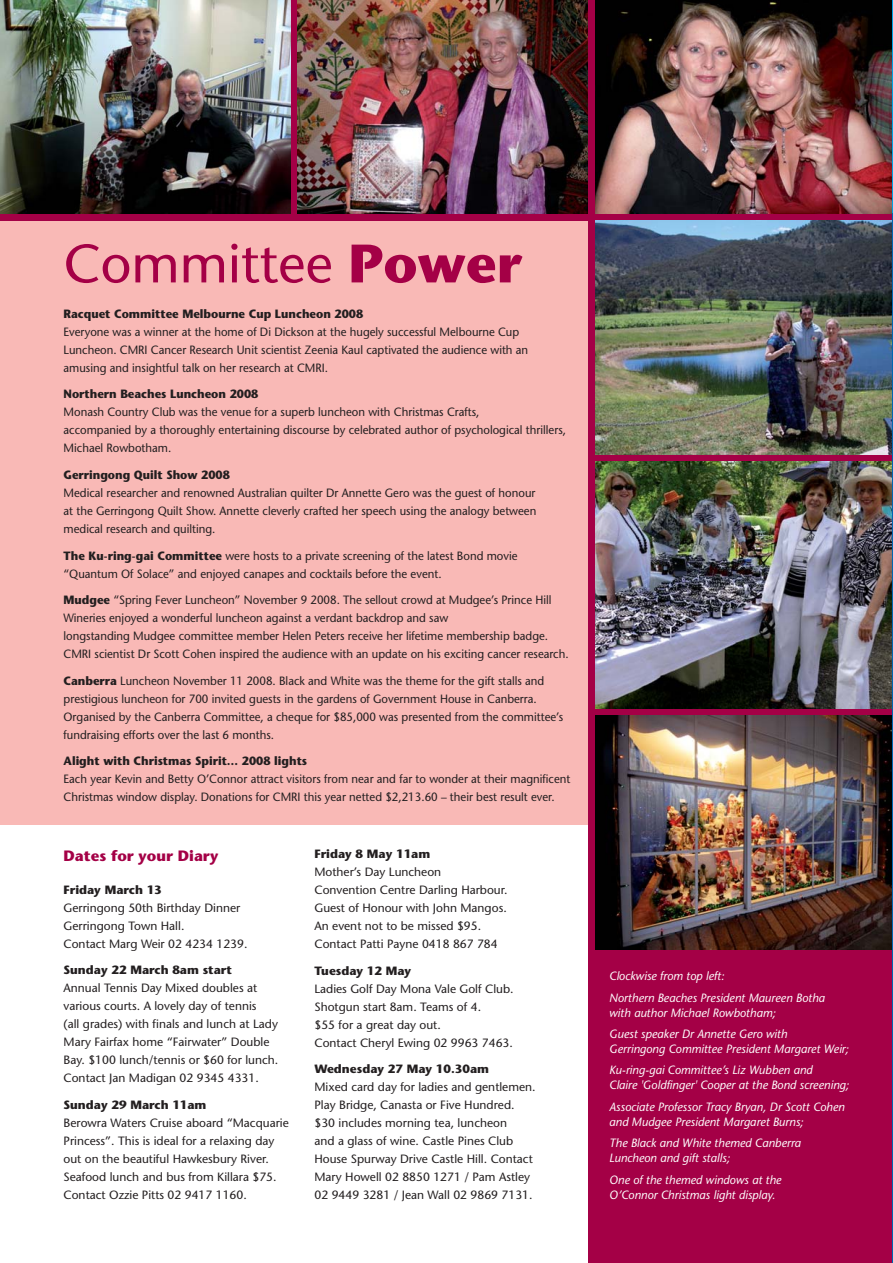
<style>
.page{position:relative;width:893px;height:1263px;background:#fff}
.page>*{position:absolute;margin:0;border:0;box-sizing:border-box;transform-origin:0 0}
.t1{font:54px "Stone Sans";color:#a40046}
.t2{font:700 15px "Stone Sans";color:#a40046}
.t3{font:12px/18px "Stone Sans";color:#231f20;scale:.95 1}
.t4{font:12px/18px "Stone Sans";color:#231f20}
.t5{font:italic 12px/21.5px "Stone Sans";color:#fff}
.t6{font:700 12px "Stone Sans";color:#231f20;scale:.95 1}
.t7{font:700 12px "Stone Sans";color:#231f20}
.s1{font-weight:700}
</style>
<div class="page">
<div style="left:0;top:0;width:893px;height:847px;background:#f9b9b6"></div>
<div style="left:0;top:826px;width:893px;height:437px;background:#fff"></div>
<div style="left:588px;top:0;width:305px;height:1263px;background:#a40046"></div>
<svg style="left:0;top:0;width:892px;height:220px;fill:#a40046"></svg>
<img style="left:297px;top:0;width:291px;height:213px">
<img style="left:595px;top:220px;width:297px;height:234px">
<img style="left:595px;top:462px;width:297px;height:246px">
<img style="left:595px;top:0;width:297px;height:213px">
<img style="left:595px;top:715px;width:297px;height:234px">
<hr style="left:892px;top:0;width:1px;height:213px;background:#00a4e4">
<hr style="left:892px;top:213px;width:1px;height:1050px;background:#0067b1">
<img style="left:0;top:0;width:290px;height:213px">
<h1 class="t1" style="left:64px;top:243px;width:459px">Committee <span class="s1">Power</span></h1>
<p class="t6" style="left:64px;top:309px;width:317px">Racquet Committee Melbourne Cup Luncheon 2008</p>
<p class="t3" style="left:64px;top:324px;width:491px">Everyone was a winner at the home of Di Dickson at the hugely successful Melbourne Cup<br>Luncheon. CMRI Cancer Research Unit scientist Zeenia Kaul captivated the audience with an amusing and insightful talk on her research at CMRI.</p>
<p class="t6" style="left:64px;top:390px;width:207px">Northern Beaches Luncheon 2008</p>
<p class="t3" style="left:64px;top:405px;width:530px">Monash Country Club was the venue for a superb luncheon with Christmas Crafts,<br>accompanied by a thoroughly entertaining discourse by celebrated author of psychological thrillers,<br>Michael Rowbotham.</p>
<p class="t6" style="left:64px;top:470px;width:177px">Gerringong Quilt Show 2008</p>
<p class="t3" style="left:64px;top:485px;width:499px;text-align:justify">Medical researcher and renowned Australian quilter Dr Annette Gero was the guest of honour at the Gerringong Quilt Show. Annette cleverly crafted her speech using the analogy between medical research and quilting.</p>
<p class="t3" style="left:64px;top:548px;width:479px"><span class="s1">The Ku-ring-gai Committee</span> were hosts to a private screening of the latest Bond movie “Quantum Of Solace” and enjoyed canapes and cocktails before the event.</p>
<p class="t3" style="left:64px;top:592px;width:533px"><span class="s1">Mudgee</span> “Spring Fever Luncheon” November 9 2008. The sellout crowd at Mudgee’s Prince Hill Wineries enjoyed a wonderful luncheon against a verdant backdrop and saw<br>longstanding Mudgee committee member Helen Peters receive her lifetime membership badge.<br>CMRI scientist Dr Scott Cohen inspired the audience with an update on his exciting cancer research.</p>
<p class="t3" style="left:64px;top:673px;width:527px"><span class="s1">Canberra</span> Luncheon November 11 2008. Black and White was the theme for the gift stalls and prestigious luncheon for 700 invited guests in the gardens of Government House in Canberra.<br>Organised by the Canberra Committee, a cheque for $85,000 was presented from the committee’s fundraising efforts over the last 6 months.</p>
<p class="t6" style="left:64px;top:756px;width:258px">Alight with Christmas Spirit… 2008 lights</p>
<p class="t3" style="left:64px;top:771px;width:535px">Each year Kevin and Betty O’Connor attract visitors from near and far to wonder at their magnificent<br>Christmas window display. Donations for CMRI this year netted $2,213.60 – their best result ever.</p>
<p class="t2" style="left:64px;top:849px;width:156px">Dates for your Diary</p>
<p class="t7" style="left:64px;top:885px;width:100px">Friday March 13</p>
<p class="t4" style="left:64px;top:899px;width:185px">Gerringong 50th Birthday Dinner<br>Gerringong Town Hall.<br>Contact Marg Weir 02 4234 1239.</p>
<p class="t7" style="left:64px;top:965px;width:170px">Sunday 22 March 8am start</p>
<p class="t4" style="left:64px;top:980px;width:216px">Annual Tennis Day Mixed doubles at various courts. A lovely day of tennis<br>(all grades) with finals and lunch at Lady Mary Fairfax home “Fairwater” Double Bay. $100 lunch/tennis or $60 for lunch.<br>Contact Jan Madigan 02 9345 4331.</p>
<p class="t7" style="left:64px;top:1100px;width:144px">Sunday 29 March 11am</p>
<p class="t4" style="left:64px;top:1114px;width:227px">Berowra Waters Cruise aboard “Macquarie Princess”. This is ideal for a relaxing day out on the beautiful Hawkesbury River.<br>Seafood lunch and bus from Killara $75.<br>Contact Ozzie Pitts 02 9417 1160.</p>
<p class="t7" style="left:314px;top:849px;width:117px">Friday 8 May 11am</p>
<p class="t4" style="left:314px;top:864px;width:195px">Mother’s Day Luncheon<br>Convention Centre Darling Harbour.<br>Guest of Honour with John Mangos.<br>An event not to be missed $95.<br>Contact Patti Payne 0418 867 784</p>
<p class="t7" style="left:314px;top:966px;width:98px">Tuesday 12 May</p>
<p class="t4" style="left:314px;top:981px;width:201px">Ladies Golf Day Mona Vale Golf Club.<br>Shotgun start 8am. Teams of 4.<br>$55 for a great day out.<br>Contact Cheryl Ewing 02 9963 7463.</p>
<p class="t7" style="left:314px;top:1064px;width:176px">Wednesday 27 May 10.30am</p>
<p class="t4" style="left:314px;top:1079px;width:223px">Mixed card day for ladies and gentlemen.<br>Play Bridge, Canasta or Five Hundred. $30 includes morning tea, luncheon<br>and a glass of wine. Castle Pines Club House Spurway Drive Castle Hill. Contact Mary Howell 02 8850 1271 / Pam Astley 02 9449 3281 / Jean Wall 02 9869 7131.</p>
<p class="t5" style="left:609px;top:967px;width:217px">Clockwise from top left:<br>Northern Beaches President Maureen Botha</p>
<p class="t5" style="left:609px;top:1003px;width:180px">with author Michael Rowbotham;<br>Guest speaker Dr Annette Gero with</p>
<p class="t5" style="left:609px;top:1039px;width:241px">Gerringong Committee President Margaret Weir;<br>Ku-ring-gai Committee’s Liz Wubben and</p>
<p class="t5" style="left:609px;top:1076px;width:241px">Claire 'Goldfinger' Cooper at the Bond screening;<br>Associate Professor Tracy Bryan, Dr Scott Cohen</p>
<p class="t5" style="left:609px;top:1112px;width:196px">and Mudgee President Margaret Burns;<br>The Black and White themed Canberra</p>
<p class="t5" style="left:609px;top:1148px;width:174px">Luncheon and gift stalls;<br>One of the themed windows at the</p>
<p class="t5" style="left:609px;top:1185px;width:168px">O’Connor Christmas light display.</p>
</div>
